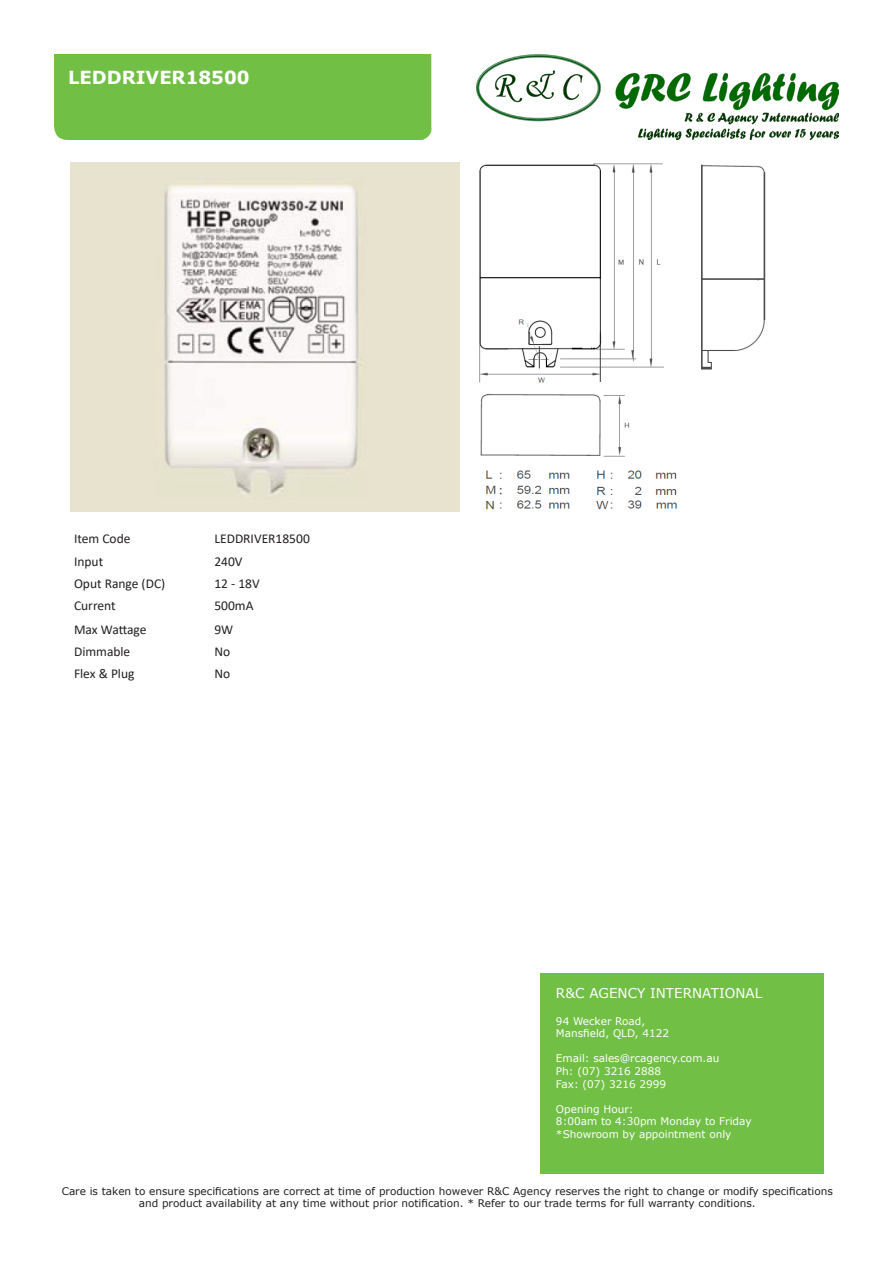
<style>
.page{position:relative;width:893px;height:1263px;background:#fff}
.page>*{position:absolute;margin:0;border:0;box-sizing:border-box;transform-origin:0 0}
.t1{font:700 18px "Verdana";color:#fff}
.t2{font:13.5px "Calibri";color:#231f20}
.t3{font:13.5px "Verdana";color:#fff}
.t4{font:10.5px/12.6px "Verdana";color:#231f20;text-align:center}
.t5{font:10.5px/12.6px "Verdana";color:#fff}
</style>
<div class="page">
<div style="left:54px;top:54px;width:378px;height:87px;background:#71bf44"></div>
<img style="left:477px;top:54px;width:362px;height:85px">
<div style="left:540px;top:973px;width:283px;height:201px;background:#71bf44"></div>
<img style="left:479px;top:163px;width:287px;height:347px">
<img style="left:70px;top:162px;width:389px;height:349px">
<h1 class="t1" style="left:68px;top:65px;width:183px">LEDDRIVER18500</h1>
<p class="t2" style="left:74px;top:530px;width:58px">Item Code</p>
<p class="t2" style="left:214px;top:530px;width:97px">LEDDRIVER18500</p>
<p class="t2" style="left:74px;top:552px;width:31px">Input</p>
<p class="t2" style="left:214px;top:552px;width:30px">240V</p>
<p class="t2" style="left:74px;top:574px;width:93px">Oput Range (DC)</p>
<p class="t2" style="left:214px;top:574px;width:47px">12 - 18V</p>
<p class="t2" style="left:74px;top:596px;width:43px">Current</p>
<p class="t2" style="left:214px;top:596px;width:41px">500mA</p>
<p class="t2" style="left:74px;top:620px;width:74px">Max Wattage</p>
<p class="t2" style="left:214px;top:620px;width:20px">9W</p>
<p class="t2" style="left:74px;top:642px;width:58px">Dimmable</p>
<p class="t2" style="left:214px;top:642px;width:17px">No</p>
<p class="t2" style="left:74px;top:665px;width:62px">Flex &amp; Plug</p>
<p class="t2" style="left:214px;top:665px;width:17px">No</p>
<p class="t3" style="left:556px;top:983px;width:208px">R&amp;C AGENCY INTERNATIONAL</p>
<p class="t5" style="left:556px;top:1014px;width:115px">94 Wecker Road,<br>Mansfield, QLD, 4122</p>
<p class="t5" style="left:556px;top:1052px;width:165px">Email: sales@rcagency.com.au<br>Ph: (07) 3216 2888<br>Fax: (07) 3216 2999</p>
<p class="t5" style="left:556px;top:1102px;width:197px">Opening Hour:<br>8:00am to 4:30pm Monday to Friday *Showroom by appointment only</p>
<p class="t4" style="left:62px;top:1184px;width:773px">Care is taken to ensure specifications are correct at time of production however R&amp;C Agency reserves the right to change or modify specifications and product availability at any time without prior notification. * Refer to our trade terms for full warranty conditions.</p>
</div>
